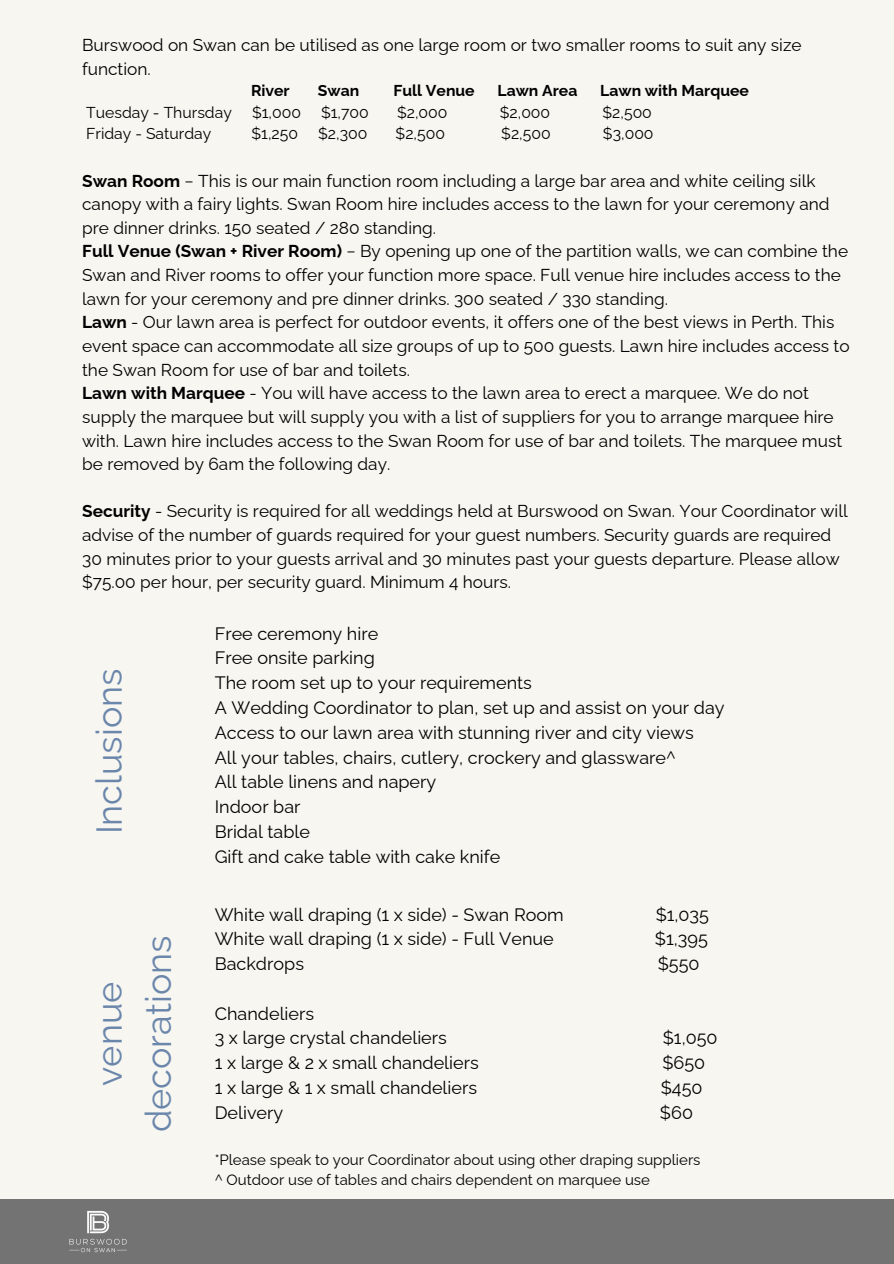
<style>
.page{position:relative;width:894px;height:1264px;background:#fff}
.page>*{position:absolute;margin:0;border:0;box-sizing:border-box;transform-origin:0 0}
.t1{font:36px/49.5px "Raleway";color:#6b86ab;text-align:center}
.t2{font:18px/24.8px "Raleway";color:#000}
.t3{font:17.25px/23.7px "Raleway";color:#000}
.t4{font:15.75px "Raleway";color:#000}
.t5{font:700 15.75px "Raleway";color:#000}
.t6{font:15px "Raleway";color:#000}
.s1{font-weight:700}
</style>
<div class="page">
<div style="left:0;top:0;width:893px;height:1263px;background:#f7f6f1"></div>
<div style="left:0;top:1199px;width:893px;height:64px;background:#737373"></div>
<img style="left:69px;top:1210px;width:58px;height:43px">
<h3 class="t3" style="left:82px;top:33px;width:720px">Burswood on Swan can be utilised as one large room or two smaller rooms to suit any size function.</h3>
<h3 class="t5" style="left:251px;top:82px;width:40px">River</h3>
<h3 class="t5" style="left:318px;top:82px;width:43px">Swan</h3>
<h3 class="t5" style="left:393px;top:82px;width:83px">Full Venue</h3>
<h3 class="t5" style="left:497px;top:82px;width:81px">Lawn Area</h3>
<h3 class="t5" style="left:600px;top:82px;width:150px">Lawn with Marquee</h3>
<h3 class="t4" style="left:86px;top:103px;width:147px">Tuesday - Thursday</h3>
<h3 class="t4" style="left:252px;top:103px;width:50px">$1,000</h3>
<h3 class="t4" style="left:321px;top:103px;width:49px">$1,700</h3>
<h3 class="t4" style="left:397px;top:103px;width:52px">$2,000</h3>
<h3 class="t4" style="left:499px;top:103px;width:52px">$2,000</h3>
<h3 class="t4" style="left:602px;top:103px;width:51px">$2,500</h3>
<h3 class="t4" style="left:86px;top:124px;width:127px">Friday - Saturday</h3>
<h3 class="t4" style="left:251px;top:124px;width:48px">$1,250</h3>
<h3 class="t4" style="left:318px;top:124px;width:51px">$2,300</h3>
<h3 class="t4" style="left:395px;top:124px;width:51px">$2,500</h3>
<h1 class="t4" style="left:501px;top:124px;width:51px">$2,500</h1>
<h1 class="t4" style="left:602px;top:124px;width:52px">$3,000</h1>
<h1 class="t3" style="left:82px;top:168px;width:768px"><span class="s1">Swan Room</span> − This is our main function room including a large bar area and white ceiling silk canopy with a fairy lights. Swan Room hire includes access to the lawn for your ceremony and pre dinner drinks. 150 seated / 280 standing.<br><span class="s1">Full Venue (Swan + River Room)</span> − By opening up one of the partition walls, we can combine the Swan and River rooms to offer your function more space. Full venue hire includes access to the lawn for your ceremony and pre dinner drinks. 300 seated / 330 standing.<br><span class="s1">Lawn</span> - Our lawn area is perfect for outdoor events, it offers one of the best views in Perth. This event space can accommodate all size groups of up to 500 guests. Lawn hire includes access to the Swan Room for use of bar and toilets.<br><span class="s1">Lawn with Marquee</span> - You will have access to the lawn area to erect a marquee. We do not supply the marquee but will supply you with a list of suppliers for you to arrange marquee hire with. Lawn hire includes access to the Swan Room for use of bar and toilets. The marquee must be removed by 6am the following day.</h1>
<h1 class="t3" style="left:82px;top:499px;width:766px"><span class="s1">Security</span> - Security is required for all weddings held at Burswood on Swan. Your Coordinator will advise of the number of guards required for your guest numbers. Security guards are required 30 minutes prior to your guests arrival and 30 minutes past your guests departure. Please allow $75.00 per hour, per security guard. Minimum 4 hours.</h1>
<h3 class="t1" style="left:84px;top:834px;width:167px;rotate:-90deg">Inclusions</h3>
<h3 class="t1" style="left:84px;top:1132px;width:198px;rotate:-90deg">venue decorations</h3>
<h3 class="t2" style="left:215px;top:621px;width:511px">Free ceremony hire<br>Free onsite parking<br>The room set up to your requirements<br>A Wedding Coordinator to plan, set up and assist on your day Access to our lawn area with stunning river and city views<br>All your tables, chairs, cutlery, crockery and glassware^<br>All table linens and napery<br>Indoor bar<br>Bridal table<br>Gift and cake table with cake knife</h3>
<h3 class="t2" style="left:215px;top:901px;width:350px">White wall draping (1 x side) - Swan Room</h3>
<h3 class="t2" style="left:655px;top:901px;width:55px">$1,035</h3>
<h3 class="t2" style="left:215px;top:926px;width:340px">White wall draping (1 x side) - Full Venue</h3>
<h3 class="t2" style="left:654px;top:926px;width:54px">$1,395</h3>
<h3 class="t2" style="left:215px;top:951px;width:91px">Backdrops</h3>
<h3 class="t2" style="left:657px;top:951px;width:43px">$550</h3>
<h3 class="t2" style="left:215px;top:1000px;width:233px">Chandeliers<br>3 x large crystal chandeliers</h3>
<h3 class="t2" style="left:662px;top:1025px;width:56px">$1,050</h3>
<h3 class="t2" style="left:215px;top:1050px;width:265px">1 x large &amp; 2 x small chandeliers</h3>
<h3 class="t2" style="left:662px;top:1050px;width:44px">$650</h3>
<h3 class="t2" style="left:215px;top:1075px;width:264px">1 x large &amp; 1 x small chandeliers</h3>
<h3 class="t2" style="left:660px;top:1075px;width:43px">$450</h3>
<h3 class="t2" style="left:215px;top:1099px;width:70px">Delivery</h3>
<h3 class="t2" style="left:659px;top:1099px;width:35px">$60</h3>
<p class="t6" style="left:215px;top:1150px;width:487px">*Please speak to your Coordinator about using other draping suppliers</p>
<p class="t6" style="left:215px;top:1170px;width:436px">^ Outdoor use of tables and chairs dependent on marquee use</p>
</div>
